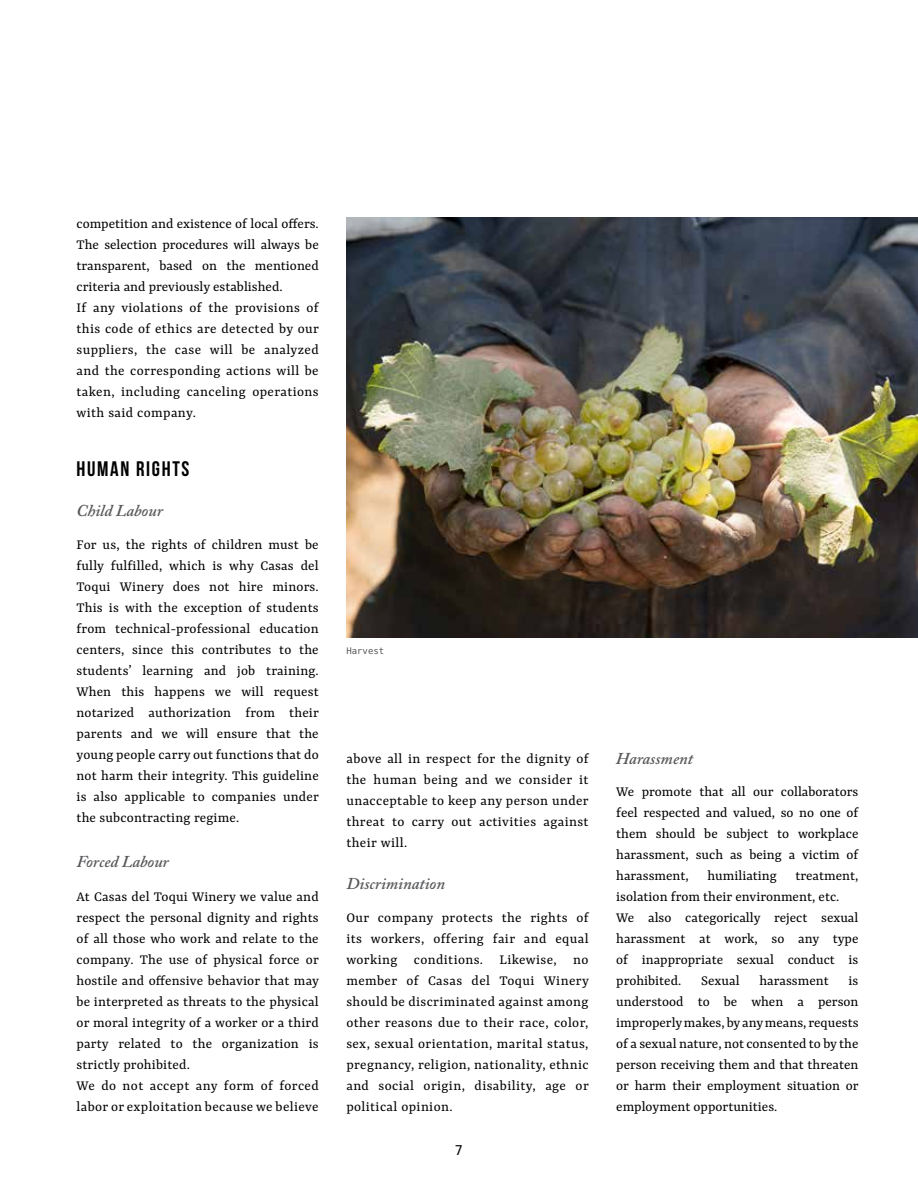
<style>
.page{position:relative;width:918px;height:1188px;background:#fff}
.page>*{position:absolute;margin:0;border:0;box-sizing:border-box;transform-origin:0 0}
.t1{font:21px "Bebas Neue";letter-spacing:.08em;color:#000}
.t2{font:italic 600 16.5px "Adobe Caslon Pro";color:#58595b}
.t3{font:15px/21px "Yrsa";letter-spacing:.01em;color:#000;text-align:justify}
.t4{font:13.5px "Hack";color:#000}
.t5{font:9px "Hack";color:#58595b}
</style>
<div class="page">
<img style="left:346px;top:218px;width:572px;height:419px">
<p class="t3" style="left:77px;top:214px;width:244px;text-align:left">competition and existence of local offers.<br>The selection procedures will always be transparent, based on the mentioned criteria and previously established.<br>If any violations of the provisions of this code of ethics are detected by our suppliers, the case will be analyzed and the corresponding actions will be taken, including canceling operations with said company.</p>
<h1 class="t1" style="left:77px;top:458px;width:114px">HUMAN RIGHTS</h1>
<p class="t2" style="left:77px;top:500px;width:88px">Child Labour</p>
<p class="t3" style="left:77px;top:535px;width:244px">For us, the rights of children must be fully fulfilled, which is why Casas del Toqui Winery does not hire minors.<br>This is with the exception of students from technical-professional education centers, since this contributes to the students’ learning and job training.<br>When this happens we will request notarized authorization from their parents and we will ensure that the young people carry out functions that do not harm their integrity. This guideline is also applicable to companies under the subcontracting regime.</p>
<p class="t2" style="left:77px;top:852px;width:94px">Forced Labour</p>
<p class="t3" style="left:77px;top:887px;width:244px;text-align:left">At Casas del Toqui Winery we value and respect the personal dignity and rights of all those who work and relate to the company. The use of physical force or hostile and offensive behavior that may be interpreted as threats to the physical or moral integrity of a worker or a third party related to the organization is strictly prohibited.<br>We do not accept any form of forced labor or exploitation because we believe</p>
<p class="t5" style="left:346px;top:645px;width:39px">Harvest</p>
<p class="t3" style="left:346px;top:749px;width:244px">above all in respect for the dignity of the human being and we consider it unacceptable to keep any person under threat to carry out activities against their will.</p>
<p class="t2" style="left:346px;top:873px;width:100px">Discrimination</p>
<p class="t3" style="left:346px;top:908px;width:244px">Our company protects the rights of its workers, offering fair and equal working conditions. Likewise, no member of Casas del Toqui Winery should be discriminated against among other reasons due to their race, color, sex, sexual orientation, marital status, pregnancy, religion, nationality, ethnic and social origin, disability, age or political opinion.</p>
<p class="t4" style="left:455px;top:1142px;width:10px">7</p>
<p class="t2" style="left:616px;top:749px;width:78px">Harassment</p>
<p class="t3" style="left:616px;top:782px;width:244px;text-align:left">We promote that all our collaborators feel respected and valued, so no one of them should be subject to workplace harassment, such as being a victim of harassment, humiliating treatment, isolation from their environment, etc.<br>We also categorically reject sexual harassment at work, so any type of inappropriate sexual conduct is prohibited.</p>
<p class="t3" style="left:701px;top:971px;width:40px">Sexual</p>
<p class="t3" style="left:759px;top:971px;width:71px">harassment</p>
<p class="t3" style="left:616px;top:971px;width:244px;text-indent:232px">is understood to be when a person improperly makes, by any means, requests of a sexual nature, not consented to by the person receiving them and that threaten or harm their employment situation or employment opportunities.</p>
</div>
